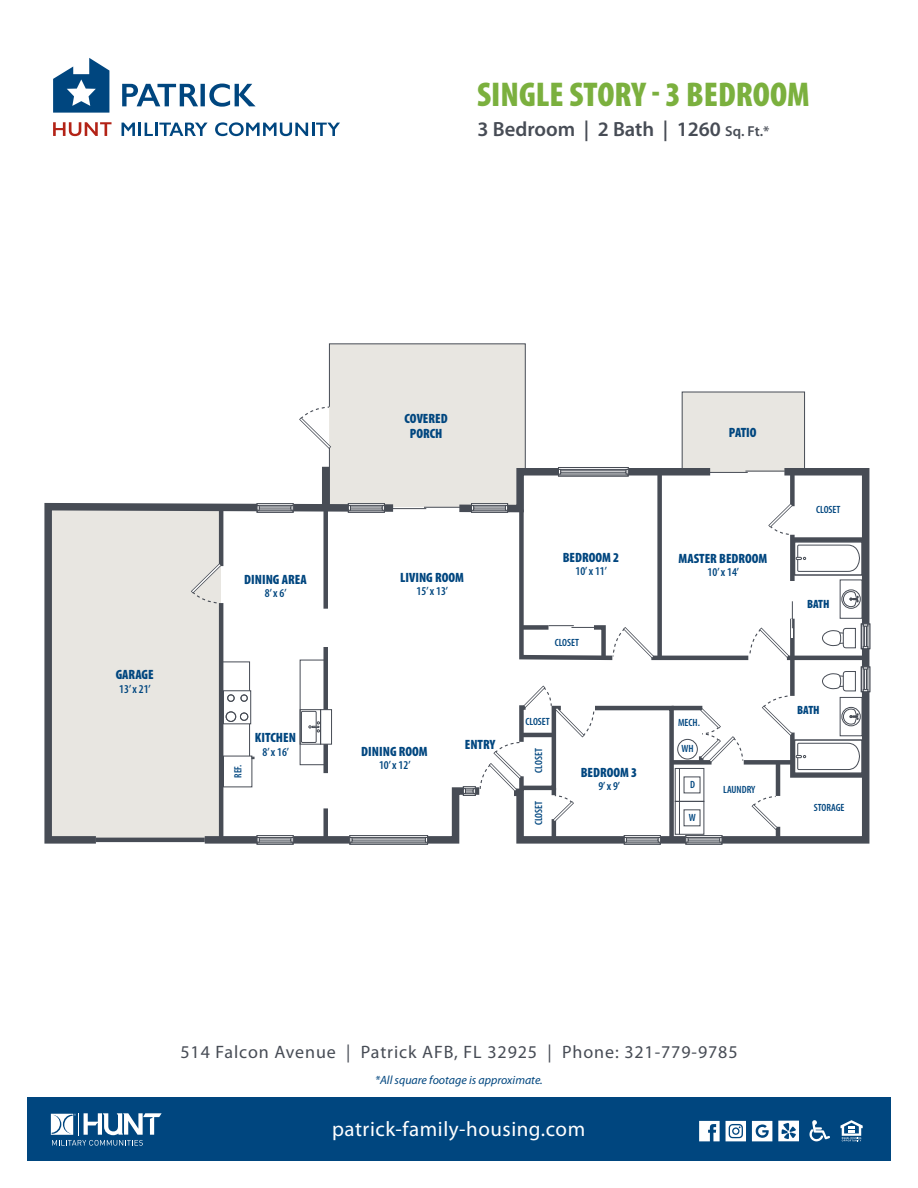
<style>
.page{position:relative;width:918px;height:1188px;background:#fff}
.page>*{position:absolute;margin:0;border:0;box-sizing:border-box;transform-origin:0 0}
.t1{font:900 condensed 34.5px "Myriad Pro";color:#7bb03e}
.t2{font:21px "Myriad Pro";letter-spacing:.025em;color:#fff}
.t3{font:600 20.55px "Myriad Pro";color:#474c55}
.t4{font:18px "Myriad Pro";letter-spacing:.05em;color:#474c55}
.t5{font:900 condensed 13.5px/15px "Myriad Pro";color:#00467f;text-align:center}
.t6{font:600 condensed 12px "Myriad Pro";color:#00467f}
.t7{font:italic 12px "Myriad Pro";color:#00467f}
.t8{font:900 condensed 12px "Myriad Pro";color:#00467f}
.t9{font:600 condensed 10.5px "Myriad Pro";color:#00467f}
.t10{font:600 condensed 10.5px "Myriad Pro";color:#00467f;scale:.95 1}
.s1{font-size:14.4px}
</style>
<div class="page">
<div style="left:27px;top:1098px;width:864px;height:63px;background:#00467f"></div>
<svg style="left:51px;top:1113px;width:111px;height:33px"></svg>
<svg style="left:840px;top:1120px;width:23px;height:21px"></svg>
<svg style="left:810px;top:1120px;width:20px;height:21px"></svg>
<svg style="left:699px;top:1121px;width:21px;height:20px"></svg>
<svg style="left:752px;top:1121px;width:20px;height:20px"></svg>
<svg style="left:726px;top:1121px;width:20px;height:20px"></svg>
<svg style="left:778px;top:1121px;width:21px;height:20px"></svg>
<svg style="left:53px;top:122px;width:59px;height:14px"></svg>
<svg style="left:122px;top:123px;width:86px;height:13px"></svg>
<svg style="left:215px;top:122px;width:125px;height:14px"></svg>
<svg style="left:53px;top:58px;width:56px;height:55px"></svg>
<svg style="left:122px;top:84px;width:134px;height:23px"></svg>
<svg style="left:44px;top:502px;width:145px;height:342px;background:#dad8d5"></svg>
<svg style="left:189px;top:343px;width:681px;height:502px"></svg>
<hr style="left:387px;top:508px;width:39px;height:1px;background:#474c55">
<hr style="left:424px;top:507px;width:39px;height:1px;background:#474c55">
<h1 class="t1" style="left:477px;top:76px;width:334px">SINGLE STORY 3 BEDROOM</h1>
<h3 class="t3" style="left:477px;top:116px;width:294px">3 Bedroom | 2 Bath | 1260 <span class="s1">Sq. Ft.*</span></h3>
<p class="t5" style="left:116px;top:668px;width:39px">GARAGE</p>
<p class="t6" style="left:119px;top:682px;width:33px">13’ x 21’</p>
<p class="t5" style="left:405px;top:411px;width:45px">COVERED<br>PORCH</p>
<p class="t5" style="left:244px;top:572px;width:64px">DINING AREA</p>
<p class="t6" style="left:265px;top:587px;width:23px">8’ x 6’</p>
<p class="t5" style="left:400px;top:570px;width:65px">LIVING ROOM</p>
<p class="t6" style="left:417px;top:585px;width:33px">15’ x 13’</p>
<p class="t10" style="left:232px;top:778px;width:15px;rotate:-90deg">REF.</p>
<p class="t5" style="left:255px;top:731px;width:43px">KITCHEN</p>
<p class="t6" style="left:262px;top:745px;width:28px">8’ x 16’</p>
<p class="t5" style="left:361px;top:744px;width:68px">DINING ROOM</p>
<p class="t6" style="left:379px;top:759px;width:33px">10’ x 12’</p>
<p class="t5" style="left:465px;top:738px;width:32px">ENTRY</p>
<p class="t5" style="left:563px;top:550px;width:58px">BEDROOM 2</p>
<p class="t6" style="left:575px;top:565px;width:33px">10’ x 11’</p>
<p class="t9" style="left:555px;top:636px;width:26px">CLOSET</p>
<p class="t9" style="left:526px;top:715px;width:26px">CLOSET</p>
<p class="t9" style="left:533px;top:773px;width:26px;rotate:-90deg">CLOSET</p>
<p class="t9" style="left:533px;top:825px;width:26px;rotate:-90deg">CLOSET</p>
<p class="t5" style="left:581px;top:765px;width:58px">BEDROOM 3</p>
<p class="t6" style="left:598px;top:780px;width:23px">9’ x 9’</p>
<p class="t5" style="left:729px;top:426px;width:29px">PATIO</p>
<p class="t5" style="left:679px;top:551px;width:90px">MASTER BEDROOM</p>
<p class="t6" style="left:708px;top:566px;width:33px">10’ x 14’</p>
<p class="t9" style="left:816px;top:503px;width:26px">CLOSET</p>
<p class="t8" style="left:807px;top:598px;width:24px">BATH</p>
<p class="t9" style="left:678px;top:717px;width:23px">MECH.</p>
<p class="t9" style="left:682px;top:743px;width:14px">WH</p>
<p class="t9" style="left:690px;top:779px;width:6px">D</p>
<p class="t9" style="left:689px;top:812px;width:9px">W</p>
<p class="t9" style="left:723px;top:784px;width:34px">LAUNDRY</p>
<p class="t8" style="left:797px;top:703px;width:24px">BATH</p>
<p class="t9" style="left:814px;top:801px;width:32px">STORAGE</p>
<h3 class="t4" style="left:180px;top:1041px;width:559px">514 Falcon Avenue | Patrick AFB, FL 32925 | Phone: 321-779-9785</h3>
<p class="t7" style="left:375px;top:1072px;width:169px">*All square footage is approximate.</p>
<h2 class="t2" style="left:332px;top:1116px;width:255px">patrick-family-housing.com</h2>
</div>
